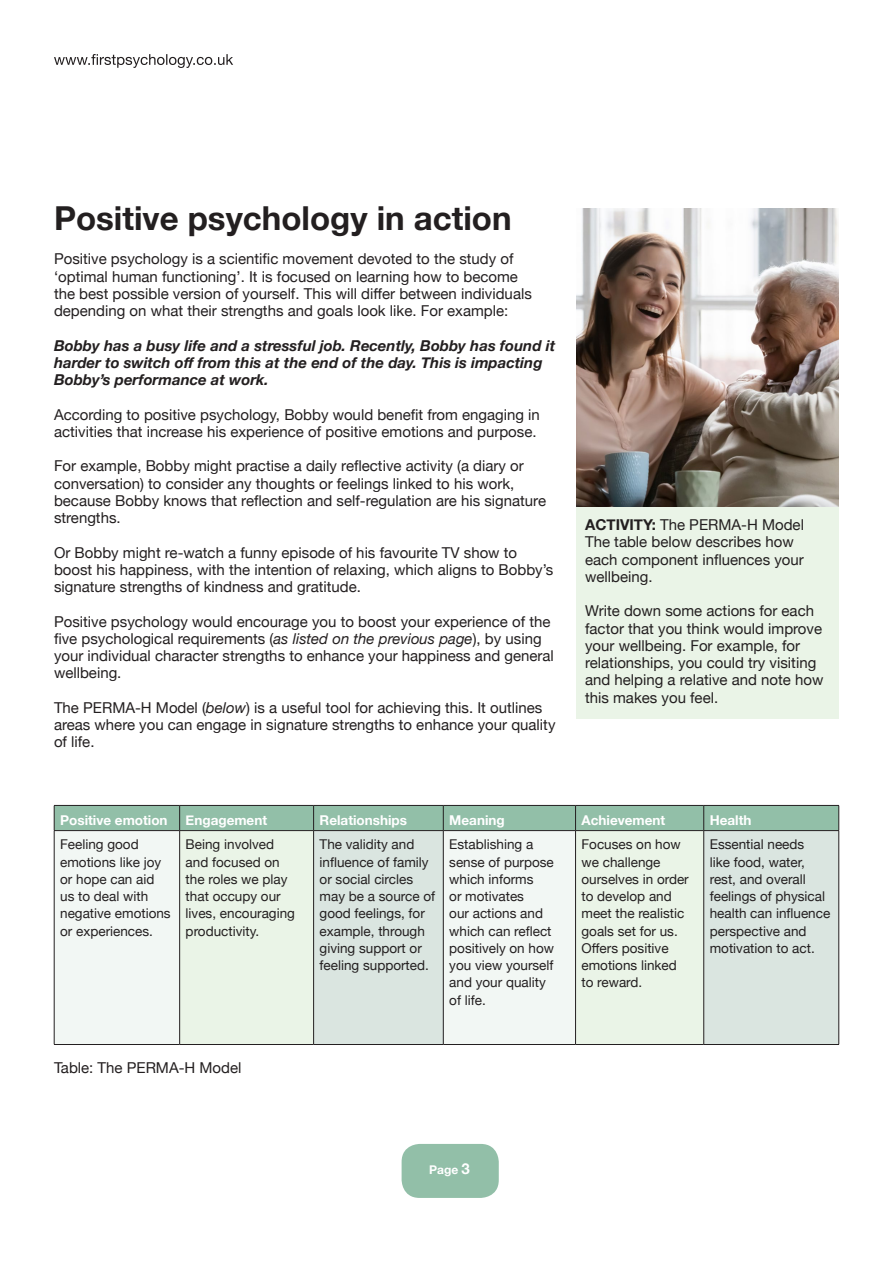
<style>
.page{position:relative;width:893px;height:1263px;background:#fff}
.page>*{position:absolute;margin:0;border:0;box-sizing:border-box;transform-origin:0 0}
.main_para_style_sans{font:700 33px "Helvetica Neue";color:#231f20}
.main_para_style_sans-2{font:15px/17.2px "Helvetica Neue";color:#231f20}
.main_para_style_sans-3{font:italic 700 15px/17.2px "Helvetica Neue";color:#231f20}
.main_para_style_sans-4{font:13.5px/17.2px "Helvetica Neue";color:#231f20}
.main_para_style_sans-5{font:700 13.5px "Helvetica Neue";color:#fff}
.t1{font:700 12px "Helvetica Neue";color:#fff}
.s1{font-style:italic}
.s2{font-weight:700}
.s3{font-size:15px}
</style>
<div class="page">
<div style="left:402px;top:1144px;width:97px;height:54px;background:#92bfa8;border-radius:18px"></div>
<svg style="left:54px;top:54px;width:179px;height:14px"></svg>
<div style="left:55px;top:831px;width:124px;height:213px;background:#f2f7f4"></div>
<div style="left:180px;top:831px;width:133px;height:213px;background:#eaf4e7"></div>
<svg style="left:314px;top:831px;width:524px;height:213px;fill:#dae5e0"></svg>
<div style="left:54px;top:805px;width:785px;height:25px;background:#92bfa8"></div>
<hr style="left:54px;top:830px;width:126px;height:1px;background:#231f20">
<hr style="left:54px;top:831px;width:1px;height:213px;background:#231f20">
<hr style="left:180px;top:830px;width:134px;height:1px;background:#231f20">
<hr style="left:179px;top:831px;width:1px;height:213px;background:#231f20">
<hr style="left:314px;top:830px;width:129px;height:1px;background:#231f20">
<hr style="left:313px;top:831px;width:1px;height:213px;background:#231f20">
<hr style="left:443px;top:830px;width:133px;height:1px;background:#231f20">
<hr style="left:443px;top:831px;width:1px;height:213px;background:#231f20">
<hr style="left:576px;top:830px;width:128px;height:1px;background:#231f20">
<hr style="left:575px;top:831px;width:1px;height:213px;background:#231f20">
<hr style="left:704px;top:830px;width:135px;height:1px;background:#231f20">
<hr style="left:703px;top:831px;width:1px;height:213px;background:#231f20">
<hr style="left:838px;top:831px;width:1px;height:213px;background:#231f20">
<hr style="left:54px;top:1044px;width:126px;height:1px;background:#231f20">
<hr style="left:180px;top:1044px;width:134px;height:1px;background:#231f20">
<hr style="left:314px;top:1044px;width:129px;height:1px;background:#231f20">
<hr style="left:443px;top:1044px;width:133px;height:1px;background:#231f20">
<hr style="left:576px;top:1044px;width:128px;height:1px;background:#231f20">
<hr style="left:704px;top:1044px;width:135px;height:1px;background:#231f20">
<img style="left:577px;top:209px;width:262px;height:298px">
<div style="left:577px;top:507px;width:262px;height:212px;background:#eaf4e7"></div>
<p class="main_para_style_sans" style="left:54px;top:192px;width:459px">Positive psychology in action</p>
<p class="main_para_style_sans-2" style="left:54px;top:251px;width:479px">Positive psychology is a scientific movement devoted to the study of ‘optimal human functioning’. It is focused on learning how to become the best possible version of yourself. This will differ between individuals depending on what their strengths and goals look like. For example:</p>
<p class="main_para_style_sans-3" style="left:54px;top:337px;width:503px">Bobby has a busy life and a stressful job. Recently, Bobby has found it harder to switch off from this at the end of the day. This is impacting<br>Bobby’s performance at work.</p>
<p class="main_para_style_sans-2" style="left:54px;top:407px;width:487px">According to positive psychology, Bobby would benefit from engaging in activities that increase his experience of positive emotions and purpose.</p>
<p class="main_para_style_sans-2" style="left:54px;top:458px;width:494px">For example, Bobby might practise a daily reflective activity (a diary or conversation) to consider any thoughts or feelings linked to his work, because Bobby knows that reflection and self-regulation are his signature strengths.</p>
<p class="main_para_style_sans-2" style="left:54px;top:545px;width:501px">Or Bobby might re-watch a funny episode of his favourite TV show to boost his happiness, with the intention of relaxing, which aligns to Bobby’s signature strengths of kindness and gratitude.</p>
<p class="main_para_style_sans-2" style="left:54px;top:614px;width:501px">Positive psychology would encourage you to boost your experience of the five psychological requirements (<span class="s1">as listed on the previous page</span>), by using your individual character strengths to enhance your happiness and general wellbeing.</p>
<p class="main_para_style_sans-2" style="left:54px;top:700px;width:503px">The PERMA-H Model (<span class="s1">below</span>) is a useful tool for achieving this. It outlines areas where you can engage in signature strengths to enhance your quality of life.</p>
<p class="main_para_style_sans-2" style="left:585px;top:517px;width:220px"><span class="s2">ACTIVITY:</span> The PERMA-H Model</p>
<p class="main_para_style_sans-2" style="left:585px;top:534px;width:220px">The table below describes how each component influences your wellbeing.</p>
<p class="main_para_style_sans-2" style="left:585px;top:603px;width:240px">Write down some actions for each factor that you think would improve your wellbeing. For example, for relationships, you could try visiting and helping a relative and note how this makes you feel.</p>
<p class="main_para_style_sans-5" style="left:60px;top:809px;width:109px">Positive emotion</p>
<p class="main_para_style_sans-5" style="left:186px;top:809px;width:83px">Engagement</p>
<p class="main_para_style_sans-5" style="left:320px;top:809px;width:89px">Relationships</p>
<p class="main_para_style_sans-5" style="left:449px;top:809px;width:57px">Meaning</p>
<p class="main_para_style_sans-5" style="left:582px;top:809px;width:85px">Achievement</p>
<p class="main_para_style_sans-5" style="left:710px;top:809px;width:43px">Health</p>
<p class="main_para_style_sans-4" style="left:60px;top:837px;width:112px">Feeling good emotions like joy or hope can aid us to deal with negative emotions or experiences.</p>
<p class="main_para_style_sans-4" style="left:186px;top:837px;width:111px">Being involved and focused on the roles we play that occupy our lives, encouraging productivity.</p>
<p class="main_para_style_sans-4" style="left:320px;top:837px;width:117px">The validity and influence of family or social circles may be a source of good feelings, for example, through giving support or feeling supported.</p>
<p class="main_para_style_sans-4" style="left:449px;top:837px;width:106px">Establishing a sense of purpose which informs<br>or motivates<br>our actions and which can reflect positively on how you view yourself and your quality of life.</p>
<p class="main_para_style_sans-4" style="left:582px;top:837px;width:109px">Focuses on how we challenge ourselves in order to develop and meet the realistic goals set for us.<br>Offers positive emotions linked to reward.</p>
<p class="main_para_style_sans-4" style="left:710px;top:837px;width:122px">Essential needs<br>like food, water, rest, and overall feelings of physical health can influence perspective and motivation to act.</p>
<p class="main_para_style_sans-2" style="left:54px;top:1060px;width:189px">Table: The PERMA-H Model</p>
<p class="t1" style="left:429px;top:1160px;width:42px">Page <span class="s3">3</span></p>
</div>
